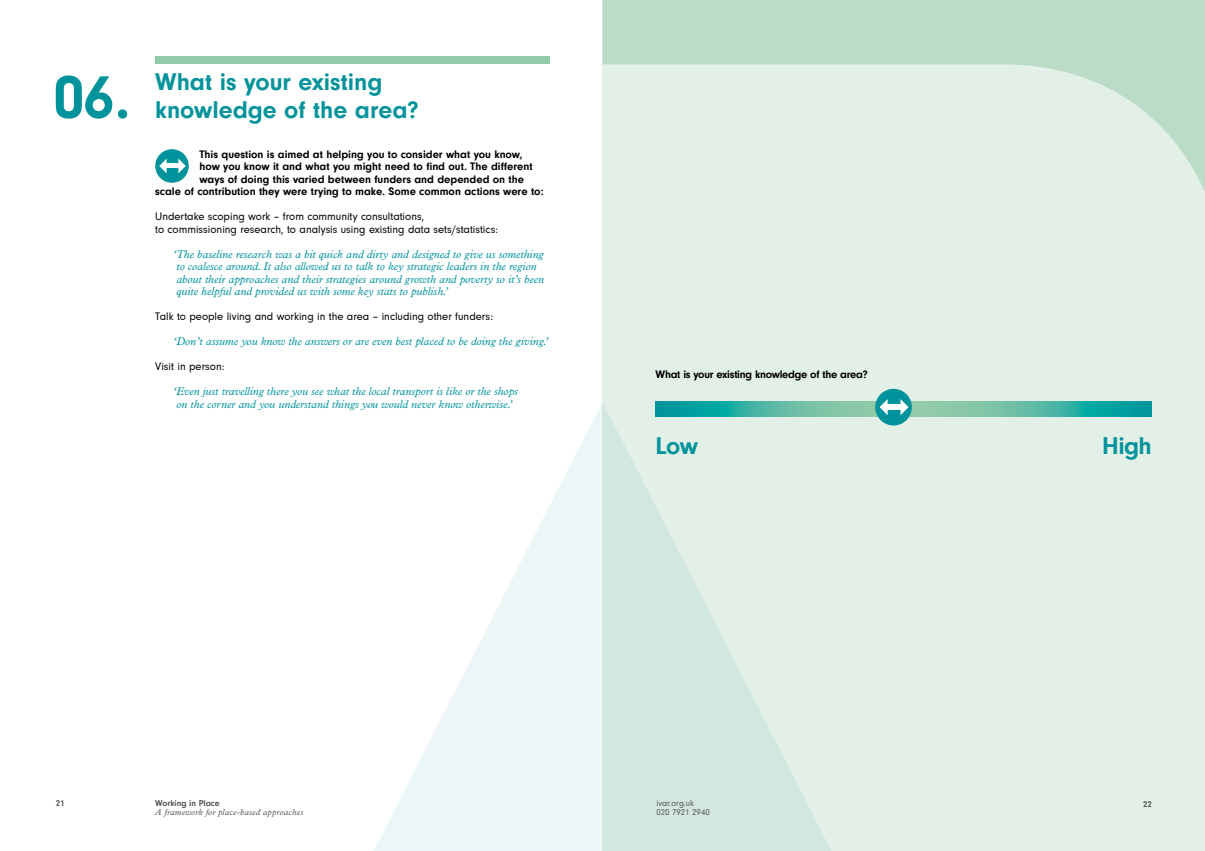
<style>
.page{position:relative;width:1205px;height:851px;background:#fff}
.page>*{position:absolute;margin:0;border:0;box-sizing:border-box;transform-origin:0 0}
.t1{font:700 62.5px "Neuzeit Gro";color:#00939b}
.t2{font:700 25px/27.5px "Neuzeit Gro";color:#00939b}
.t3{font:italic 11.25px/12.5px "Plantin";color:#00939b}
.t4{font:700 11.25px "Neuzeit Gro";color:#000}
.t5{font:11.25px/12.5px "Neuzeit Gro";color:#000}
.t6{font:700 11.25px "Neuzeit Gro";letter-spacing:-.025em;color:#000}
.t7{font:italic 8.75px "Plantin";letter-spacing:.02em;color:#575756}
.t8{font:8.75px/8.8px "Neuzeit Gro";color:#575756}
.t9{font:700 8.75px "Neuzeit Gro";color:#575756}
</style>
<div class="page">
<div style="left:602px;top:0;width:603px;height:850px;background:#e2f0e7"></div>
<svg style="left:602px;top:0;width:603px;height:191px"></svg>
<svg style="left:374px;top:402px;width:463px;height:448px"></svg>
<div style="left:155px;top:149px;width:34px;height:34px;background:#00939b;border-radius:50%"></div>
<svg style="left:178px;top:159px;width:8px;height:14px"></svg>
<svg style="left:159px;top:159px;width:8px;height:14px"></svg>
<div style="left:163px;top:163px;width:19px;height:5px;background:#fff"></div>
<div style="left:155px;top:57px;width:394px;height:7px;background:#92cba8"></div>
<svg style="left:656px;top:402px;width:496px;height:14px"></svg>
<div style="left:875px;top:389px;width:37px;height:36px;background:#00939b;border-radius:50%"></div>
<svg style="left:900px;top:399px;width:8px;height:16px"></svg>
<svg style="left:879px;top:400px;width:8px;height:15px"></svg>
<div style="left:883px;top:404px;width:21px;height:5px;background:#fff"></div>
<h1 class="t1" style="left:53px;top:62px;width:79px">06.</h1>
<h2 class="t2" style="left:155px;top:69px;width:265px">What is your existing knowledge of the area?</h2>
<p class="t4" style="left:199px;top:148px;width:325px">This question is aimed at helping you to consider what you know,</p>
<p class="t4" style="left:199px;top:160px;width:335px">how you know it and what you might need to find out. The different</p>
<p class="t4" style="left:199px;top:173px;width:326px">ways of doing this varied between funders and depended on the</p>
<p class="t4" style="left:155px;top:185px;width:390px">scale of contribution they were trying to make. Some common actions were to:</p>
<p class="t5" style="left:155px;top:211px;width:344px">Undertake scoping work – from community consultations,<br>to commissioning research, to analysis using existing data sets/statistics:</p>
<p class="t3" style="left:176px;top:248px;width:369px;text-indent:-3px">‘The baseline research was a bit quick and dirty and designed to give us something to coalesce around. It also allowed us to talk to key strategic leaders in the region about their approaches and their strategies around growth and poverty so it’s been quite helpful and provided us with some key stats to publish.’</p>
<p class="t5" style="left:155px;top:310px;width:339px">Talk to people living and working in the area – including other funders:</p>
<p class="t3" style="left:173px;top:335px;width:377px">‘Don’t assume you know the answers or are even best placed to be doing the giving.’</p>
<p class="t5" style="left:155px;top:360px;width:71px">Visit in person:</p>
<p class="t3" style="left:173px;top:385px;width:346px;text-align:center">‘Even just travelling there you see what the local transport is like or the shops on the corner and you understand things you would never know otherwise.’</p>
<p class="t6" style="left:656px;top:367px;width:214px">What is your existing knowledge of the area?</p>
<h2 class="t2" style="left:656px;top:432px;width:44px">Low</h2>
<h2 class="t2" style="left:1102px;top:432px;width:51px">High</h2>
<p class="t9" style="left:56px;top:798px;width:10px">21</p>
<p class="t9" style="left:1143px;top:799px;width:10px">22</p>
<p class="t8" style="left:656px;top:798px;width:55px">ivar.org.uk<br>020 7921 2940</p>
<p class="t9" style="left:155px;top:798px;width:66px">Working in Place</p>
<p class="t7" style="left:155px;top:806px;width:150px">A framework for place-based approaches</p>
</div>
